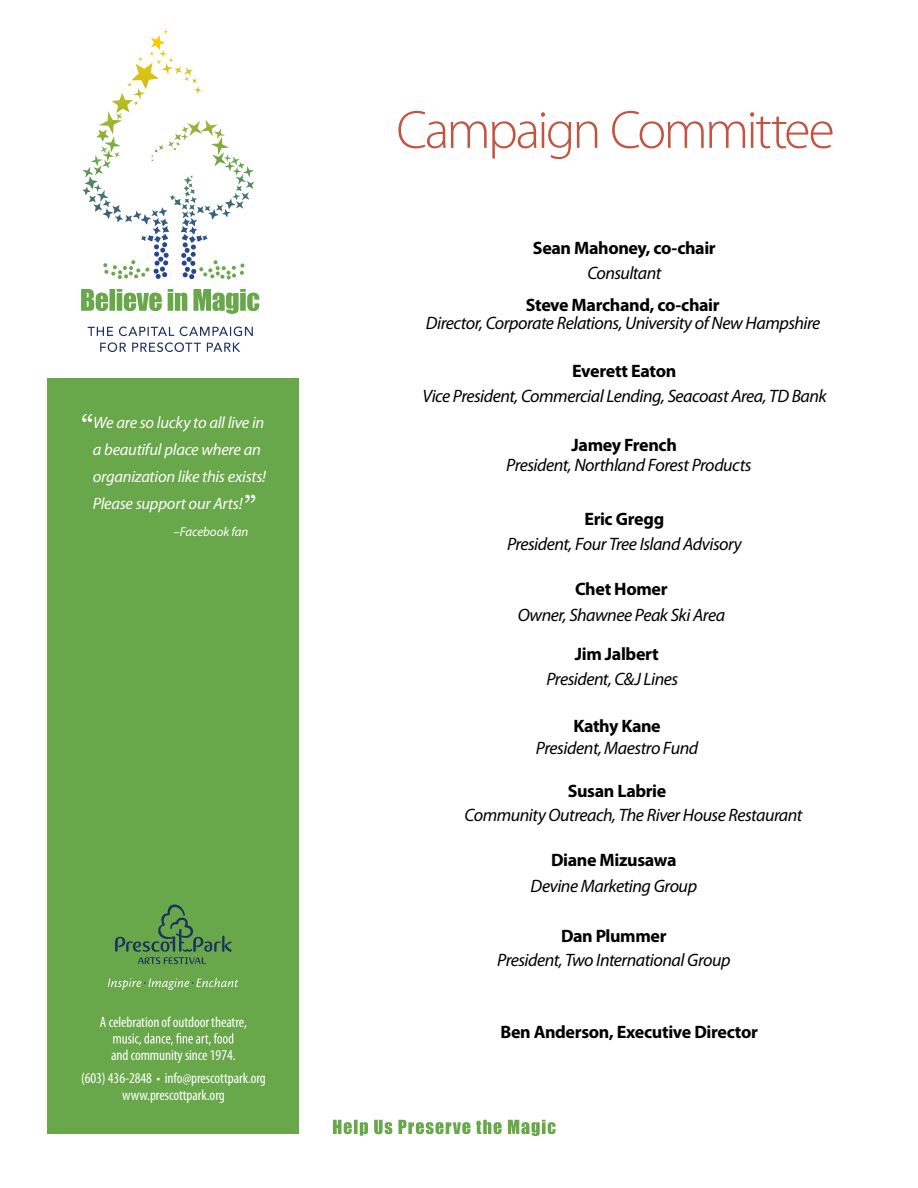
<style>
.page{position:relative;width:918px;height:1188px;background:#fff}
.page>*{position:absolute;margin:0;border:0;box-sizing:border-box;transform-origin:0 0}
.t1{font:300 54px "Myriad Pro";letter-spacing:-.05em;color:#c45441}
.t2{font:italic 18px "Myriad Pro";letter-spacing:-.025em;color:#000}
.t3{font:700 18px "Myriad Pro";letter-spacing:-.02em;color:#000}
.t4{font:italic 16.5px/27px "Myriad Pro";letter-spacing:-.015em;color:#fff}
.t5{font:condensed 15px/23.2px "Myriad Pro";letter-spacing:-.005em;color:#fff;text-align:center}
.t6{font:italic 12.9px "Myriad Pro";letter-spacing:-.005em;color:#fff}
.s1{font-family:"Georgia";font-style:normal;font-size:31.05px}
</style>
<div class="page">
<div style="left:47px;top:378px;width:252px;height:756px;background:#68a74a"></div>
<svg style="left:113px;top:1033px;width:120px;height:12px"></svg>
<svg style="left:81px;top:289px;width:178px;height:25px"></svg>
<svg style="left:88px;top:327px;width:165px;height:9px"></svg>
<svg style="left:100px;top:342px;width:140px;height:10px"></svg>
<svg style="left:96px;top:29px;width:133px;height:126px"></svg>
<svg style="left:199px;top:260px;width:46px;height:20px"></svg>
<svg style="left:103px;top:260px;width:46px;height:19px"></svg>
<svg style="left:115px;top:904px;width:117px;height:60px"></svg>
<svg style="left:108px;top:978px;width:131px;height:12px"></svg>
<svg style="left:333px;top:1120px;width:223px;height:16px"></svg>
<p class="t4" style="left:93px;top:409px;width:175px;text-indent:-12px"><span class="s1">“</span>We are so lucky to all live in a beautiful place where an organization like this exists!<br>Please support our Arts!<span class="s1">”</span></p>
<p class="t6" style="left:173px;top:524px;width:77px">–Facebook fan</p>
<p class="t5" style="left:100px;top:1010px;width:148px">A celebration of outdoor theatre,</p>
<p class="t5" style="left:81px;top:1043px;width:186px">and community since 1974.<br>(603) 436-2848 • info@prescottpark.org</p>
<p class="t5" style="left:122px;top:1083px;width:104px">www.prescottpark.org</p>
<h1 class="t1" style="left:396px;top:97px;width:440px">Campaign Committee</h1>
<p class="t3" style="left:533px;top:236px;width:184px">Sean Mahoney, co-chair</p>
<p class="t2" style="left:587px;top:262px;width:75px">Consultant</p>
<p class="t3" style="left:526px;top:293px;width:195px">Steve Marchand, co-chair</p>
<p class="t2" style="left:426px;top:312px;width:396px">Director, Corporate Relations, University of New Hampshire</p>
<p class="t3" style="left:572px;top:359px;width:105px">Everett Eaton</p>
<p class="t2" style="left:422px;top:385px;width:406px">Vice President, Commercial Lending, Seacoast Area, TD Bank</p>
<p class="t3" style="left:572px;top:433px;width:107px">Jamey French</p>
<p class="t2" style="left:506px;top:454px;width:247px">President, Northland Forest Products</p>
<p class="t3" style="left:584px;top:508px;width:81px">Eric Gregg</p>
<p class="t2" style="left:507px;top:533px;width:236px">President, Four Tree Island Advisory</p>
<p class="t3" style="left:575px;top:577px;width:94px">Chet Homer</p>
<p class="t2" style="left:518px;top:604px;width:209px">Owner, Shawnee Peak Ski Area</p>
<p class="t3" style="left:575px;top:643px;width:85px">Jim Jalbert</p>
<p class="t2" style="left:546px;top:668px;width:133px">President, C&amp;J Lines</p>
<p class="t3" style="left:573px;top:715px;width:89px">Kathy Kane</p>
<p class="t2" style="left:536px;top:737px;width:164px">President, Maestro Fund</p>
<p class="t3" style="left:568px;top:779px;width:100px">Susan Labrie</p>
<p class="t2" style="left:465px;top:804px;width:339px">Community Outreach, The River House Restaurant</p>
<p class="t3" style="left:551px;top:848px;width:127px">Diane Mizusawa</p>
<p class="t2" style="left:531px;top:875px;width:168px">Devine Marketing Group</p>
<p class="t3" style="left:561px;top:924px;width:107px">Dan Plummer</p>
<p class="t2" style="left:497px;top:949px;width:235px">President, Two International Group</p>
<p class="t3" style="left:500px;top:1021px;width:259px">Ben Anderson, Executive Director</p>
</div>
